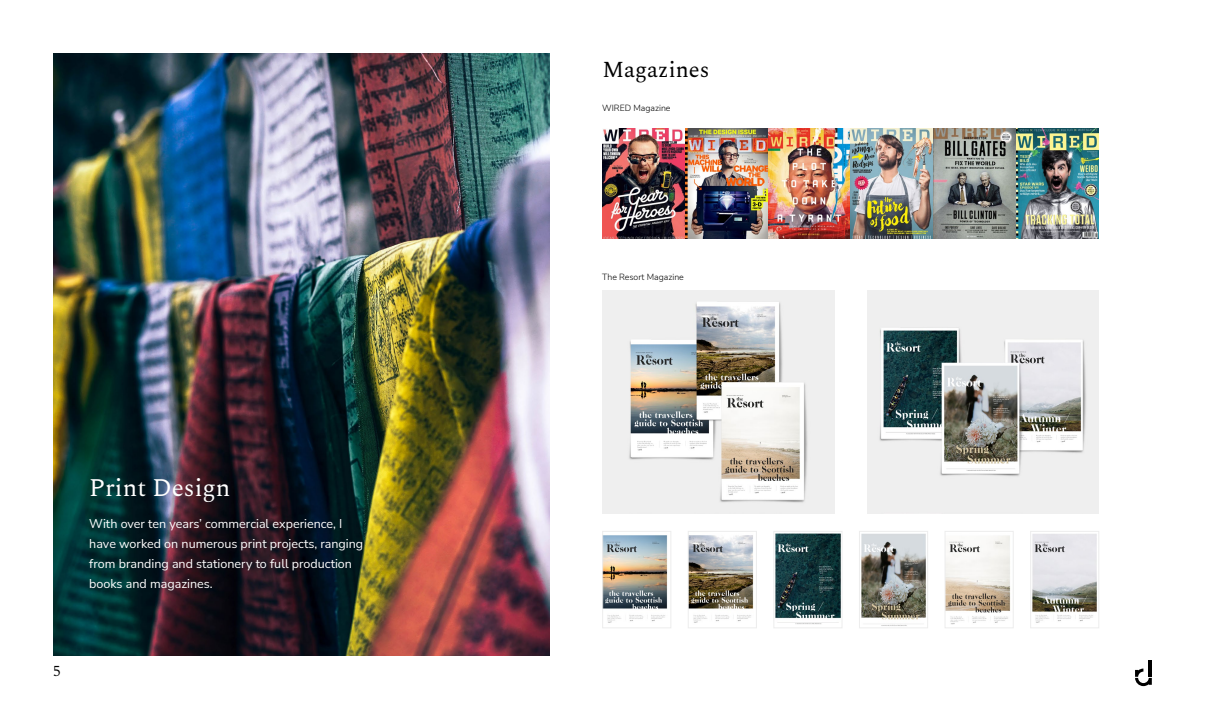
<style>
.page{position:relative;width:1205px;height:709px;background:#fff}
.page>*{position:absolute;margin:0;border:0;box-sizing:border-box;transform-origin:0 0}
.t1{font:25px "Spectral";color:#fff}
.t2{font:22.5px "Spectral";color:#000}
.t3{font:15px "Spectral";color:#000}
.t4{font:12.5px/20px "Nunito Sans";color:#fff}
.t5{font:300 8.75px "Nunito Sans";color:#000}
</style>
<div class="page">
<hr style="left:1149px;top:660px;width:3px;height:16px;background:#000">
<svg style="left:1135px;top:668px;width:17px;height:18px"></svg>
<img style="left:53px;top:53px;width:496px;height:603px">
<img style="left:603px;top:129px;width:496px;height:110px">
<img style="left:602px;top:291px;width:232px;height:222px">
<img style="left:867px;top:291px;width:232px;height:222px">
<img style="left:604px;top:535px;width:64px;height:88px">
<div style="left:602px;top:531px;width:69px;height:97px;border:1px solid #ededed"></div>
<img style="left:690px;top:535px;width:64px;height:88px">
<div style="left:688px;top:531px;width:68px;height:97px;border:1px solid #ededed"></div>
<img style="left:776px;top:533px;width:64px;height:91px">
<div style="left:774px;top:531px;width:68px;height:97px;border:1px solid #ededed"></div>
<img style="left:861px;top:533px;width:65px;height:93px">
<div style="left:859px;top:531px;width:69px;height:97px;border:1px solid #ededed"></div>
<img style="left:947px;top:535px;width:64px;height:90px">
<div style="left:945px;top:531px;width:68px;height:97px;border:1px solid #ededed"></div>
<img style="left:1032px;top:534px;width:65px;height:89px">
<div style="left:1030px;top:531px;width:69px;height:97px;border:1px solid #ededed"></div>
<p class="t1" style="left:89px;top:470px;width:143px">Print Design</p>
<p class="t4" style="left:89px;top:513px;width:275px">With over ten years’ commercial experience, I have worked on numerous print projects, ranging from branding and stationery to full production books and magazines.</p>
<p class="t3" style="left:53px;top:660px;width:9px">5</p>
<p class="t2" style="left:603px;top:53px;width:108px">Magazines</p>
<p class="t5" style="left:602px;top:102px;width:70px">WIRED Magazine</p>
<p class="t5" style="left:602px;top:271px;width:83px">The Resort Magazine</p>
</div>
